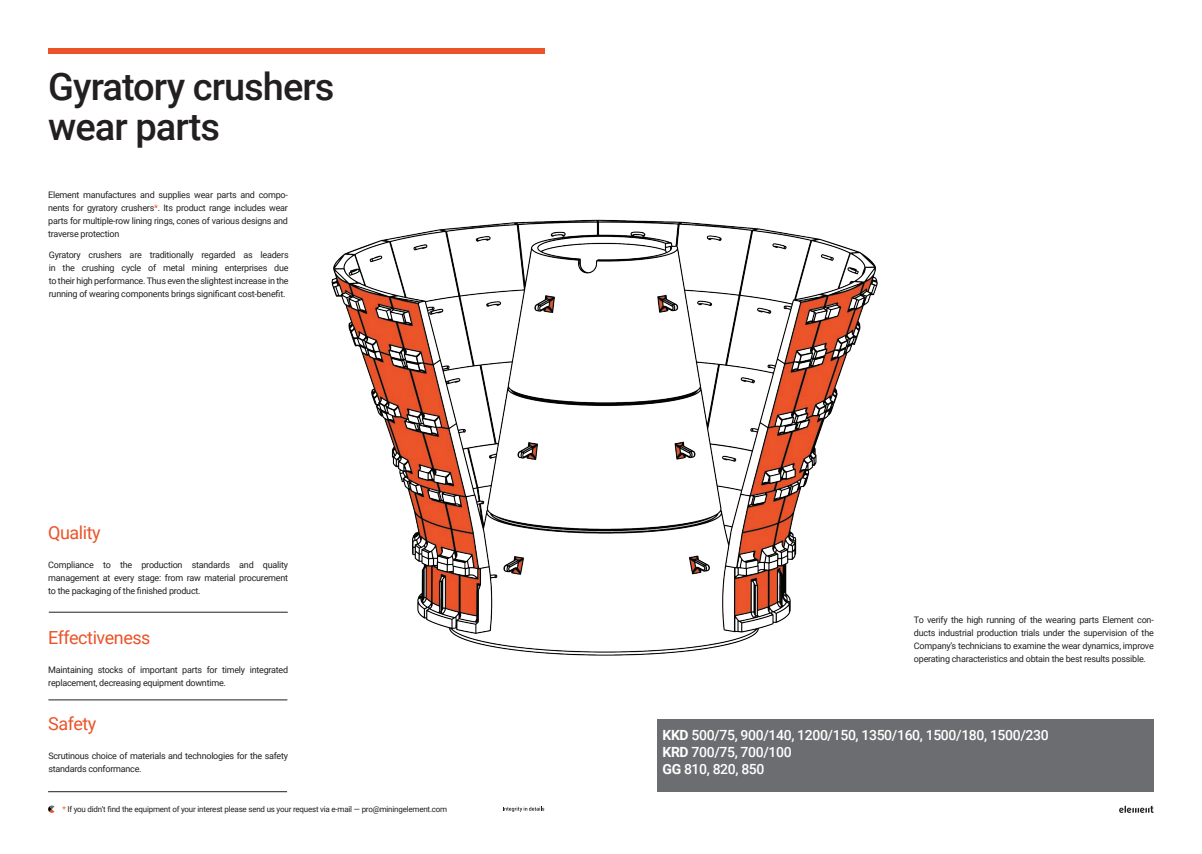
<style>
.page{position:relative;width:1202px;height:854px;background:#fff}
.page>*{position:absolute;margin:0;border:0;box-sizing:border-box;transform-origin:0 0}
.t1{font:500 38px "Roboto";letter-spacing:-.025em;color:#231f20}
.t2{font:18px "Roboto";letter-spacing:-.025em;color:#ec5328}
.t3{font:500 14px "Roboto";letter-spacing:-.025em;color:#fff}
.t4{font:9px/13px "Roboto";letter-spacing:-.025em;color:#231f20;text-align:justify}
.t5{font:8px "Roboto";letter-spacing:-.025em;color:#231f20}
.s1{color:#ec5328}
.s2{font-weight:700}
</style>
<div class="page">
<svg style="left:1119px;top:805px;width:35px;height:7px"></svg>
<svg style="left:503px;top:806px;width:41px;height:5px"></svg>
<svg style="left:48px;top:805px;width:6px;height:8px"></svg>
<div style="left:48px;top:48px;width:496px;height:5px;background:#ec5328"></div>
<img style="left:331px;top:220px;width:546px;height:435px">
<hr style="left:49px;top:611px;width:239px;height:1px;background:#231f20">
<hr style="left:48px;top:699px;width:239px;height:1px;background:#231f20">
<hr style="left:48px;top:791px;width:239px;height:1px;background:#231f20">
<div style="left:658px;top:718px;width:496px;height:73px;background:#6c6d70"></div>
<p class="t1" style="left:48px;top:60px;width:288px">Gyratory crushers</p>
<p class="t1" style="left:48px;top:100px;width:173px">wear parts</p>
<p class="t4" style="left:48px;top:188px;width:241px">Element manufactures and supplies wear parts and compo&shy;nents for gyratory crushers<span class="s1">*</span>. Its product range includes wear parts for multiple-row lining rings, cones of various designs and traverse protection</p>
<p class="t4" style="left:49px;top:248px;width:241px">Gyratory crushers are traditionally regarded as leaders in the crushing cycle of metal mining enterprises due to their high performance. Thus even the slightest increase in the running of wearing components brings significant cost-benefit.</p>
<p class="t2" style="left:48px;top:519px;width:54px">Quality</p>
<p class="t4" style="left:48px;top:557px;width:241px">Compliance to the production standards and quality management at every stage: from raw material procurement to the packaging of the finished product.</p>
<p class="t2" style="left:48px;top:624px;width:104px">Effectiveness</p>
<p class="t4" style="left:48px;top:662px;width:241px">Maintaining stocks of important parts for timely integrated replacement, decreasing equipment downtime.</p>
<p class="t2" style="left:48px;top:710px;width:50px">Safety</p>
<p class="t4" style="left:48px;top:748px;width:241px">Scrutinous choice of materials and technologies for the safety standards conformance.</p>
<p class="t5" style="left:62px;top:802px;width:386px"><span class="s1">*</span> If you didn’t find the equipment of your interest please send us your request via e-mail — pro@miningelement.com</p>
<p class="t4" style="left:914px;top:612px;width:241px">To verify the high running of the wearing parts Element con&shy;ducts industrial production trials under the supervision of the Company’s technicians to examine the wear dynamics, improve operating characteristics and obtain the best results possible.</p>
<p class="t3" style="left:662px;top:724px;width:388px"><span class="s2">KKD</span> 500/75, 900/140, 1200/150, 1350/160, 1500/180, 1500/230</p>
<p class="t3" style="left:662px;top:741px;width:131px"><span class="s2">KRD</span> 700/75, 700/100</p>
<p class="t3" style="left:662px;top:758px;width:104px"><span class="s2">GG</span> 810, 820, 850</p>
</div>
